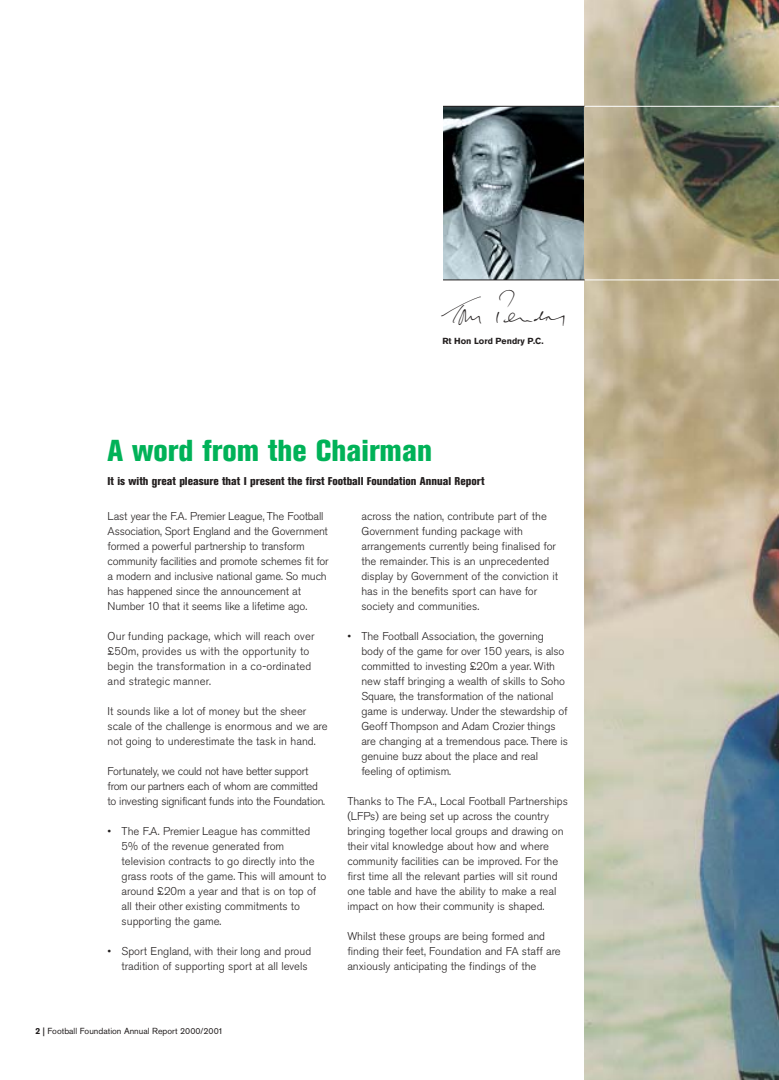
<style>
.page{position:relative;width:779px;height:1080px;background:#fff}
.page>*{position:absolute;margin:0;border:0;box-sizing:border-box;transform-origin:0 0}
.t1{font:37.62px "Tom Pendry";color:#231f1f}
.t2{font:800 condensed 30px "Akzidenz Grotesk BQ";color:#00b258}
.t3{font:300 11.25px/15px "Akzidenz Grotesk BQ";color:#231f1f}
.t4{font:300 11.25px/15px "Akzidenz Grotesk BQ";letter-spacing:-.025em;color:#231f1f}
.t5{font:800 condensed 11.25px "Akzidenz Grotesk BQ";color:#231f1f}
.t6{font:8.75px "Akzidenz Grotesk BQ";color:#231f1f}
.t7{font:700 8.75px "Akzidenz Grotesk BQ";color:#231f1f}
.s1{font-weight:700}
</style>
<div class="page">
<img style="left:443px;top:107px;width:141px;height:172px">
<img style="left:584px;top:0;width:195px;height:1080px">
<hr style="left:584px;top:279px;width:195px;height:1px;background:#fff">
<hr style="left:443px;top:279px;width:141px;height:1px;background:#231f1f">
<hr style="left:443px;top:106px;width:141px;height:1px;background:#231f1f">
<hr style="left:584px;top:106px;width:195px;height:1px;background:#fff">
<h1 class="t1" style="left:440px;top:290px;width:126px">t</h1>
<p class="t7" style="left:442px;top:337px;width:103px">Rt Hon Lord Pendry P.C.</p>
<h2 class="t2" style="left:108px;top:440px;width:326px">A word from the Chairman</h2>
<p class="t5" style="left:108px;top:477px;width:378px">It is with great pleasure that I present the first Football Foundation Annual Report</p>
<p class="t3" style="left:108px;top:509px;width:223px">Last year the F.A. Premier League, The Football Association, Sport England and the Government formed a powerful partnership to transform community facilities and promote schemes fit for a modern and inclusive national game. So much has happened since the announcement at Number 10 that it seems like a lifetime ago.</p>
<p class="t3" style="left:108px;top:629px;width:208px">Our funding package, which will reach over £50m, provides us with the opportunity to begin the transformation in a co-ordinated and strategic manner.</p>
<p class="t3" style="left:108px;top:704px;width:221px">It sounds like a lot of money but the sheer scale of the challenge is enormous and we are not going to underestimate the task in hand.</p>
<p class="t4" style="left:108px;top:764px;width:219px">Fortunately, we could not have better support from our partners each of whom are committed to investing significant funds into the Foundation.</p>
<p class="t3" style="left:122px;top:824px;width:206px;text-indent:-14px">• The F.A. Premier League has committed 5% of the revenue generated from television contracts to go directly into the grass roots of the game. This will amount to around £20m a year and that is on top of all their other existing commitments to supporting the game.</p>
<p class="t3" style="left:122px;top:944px;width:191px;text-indent:-14px">• Sport England, with their long and proud tradition of supporting sport at all levels</p>
<p class="t3" style="left:361px;top:509px;width:198px">across the nation, contribute part of the Government funding package with arrangements currently being finalised for the remainder. This is an unprecedented display by Government of the conviction it has in the benefits sport can have for society and communities.</p>
<p class="t3" style="left:361px;top:629px;width:208px;text-indent:-14px">• The Football Association, the governing body of the game for over 150 years, is also committed to investing £20m a year. With new staff bringing a wealth of skills to Soho Square, the transformation of the national game is underway. Under the stewardship of Geoff Thompson and Adam Crozier things are changing at a tremendous pace. There is genuine buzz about the place and real feeling of optimism.</p>
<p class="t3" style="left:347px;top:794px;width:222px">Thanks to The F.A., Local Football Partnerships (LFPs) are being set up across the country bringing together local groups and drawing on their vital knowledge about how and where community facilities can be improved. For the first time all the relevant parties will sit round one table and have the ability to make a real impact on how their community is shaped.</p>
<p class="t3" style="left:347px;top:929px;width:215px">Whilst these groups are being formed and finding their feet, Foundation and FA staff are anxiously anticipating the findings of the</p>
<p class="t6" style="left:35px;top:1028px;width:189px"><span class="s1">2 |</span> Football Foundation Annual Report 2000/2001</p>
</div>
